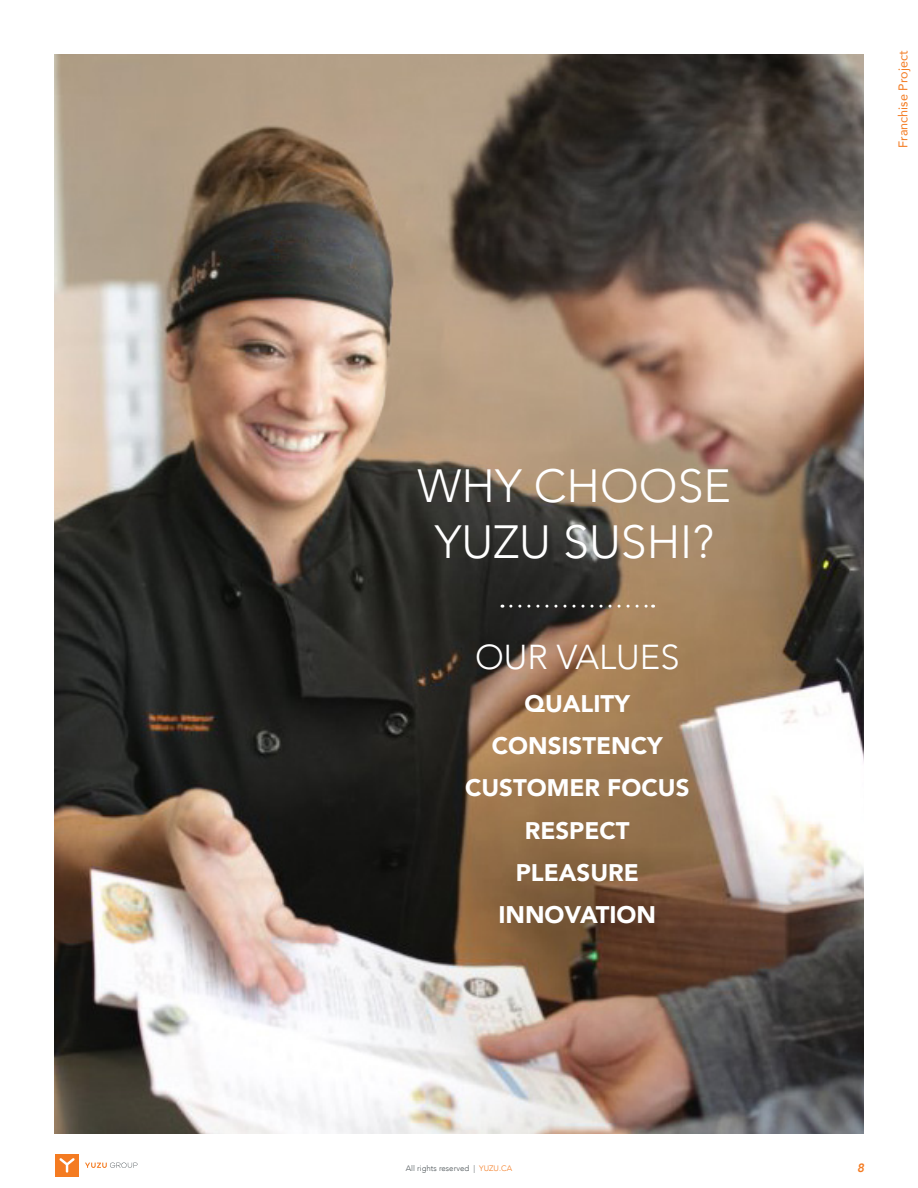
<style>
.page{position:relative;width:918px;height:1188px;background:#fff}
.page>*{position:absolute;margin:0;border:0;box-sizing:border-box;transform-origin:0 0}
._02-Titre{font:300 46.5px/55.8px "Avenir";color:#fff;text-align:center}
._03-Petit_titre{font:300 34.5px "Avenir";color:#fff}
.t1{font:900 24px "Avenir";color:#fff}
.t2{font:12.6px "Avenir";color:#f47b21}
.t3{font:italic 800 12px "Avenir";color:#f47b21}
.t4{font:300 7.95px "Avenir";color:#4a5255}
.s1{color:#f47b21}
</style>
<div class="page">
<img style="left:54px;top:54px;width:810px;height:1080px">
<svg style="left:85px;top:1163px;width:52px;height:5px"></svg>
<div style="left:55px;top:1154px;width:24px;height:22px;background:#f47b21"></div>
<svg style="left:59px;top:1158px;width:16px;height:15px"></svg>
<svg style="left:511px;top:605px;width:143px;height:3px"></svg>
<p class="t2" style="left:893px;top:148px;width:98px;rotate:-90deg">Franchise Project</p>
<p class="_02-Titre" style="left:418px;top:458px;width:315px">WHY CHOOSE<br>YUZU SUSHI?</p>
<p class="_03-Petit_titre" style="left:475px;top:637px;width:206px">OUR VALUES</p>
<p class="t1" style="left:525px;top:683px;width:107px">QUALITY</p>
<p class="t1" style="left:492px;top:725px;width:173px">CONSISTENCY</p>
<p class="t1" style="left:465px;top:767px;width:226px">CUSTOMER FOCUS</p>
<p class="t1" style="left:525px;top:810px;width:106px">RESPECT</p>
<p class="t1" style="left:516px;top:852px;width:125px">PLEASURE</p>
<p class="t1" style="left:498px;top:894px;width:159px">INNOVATION</p>
<p class="t4" style="left:406px;top:1164px;width:108px">All rights reserved | <span class="s1">YUZU.CA</span></p>
<p class="t3" style="left:857px;top:1161px;width:9px">8</p>
</div>
